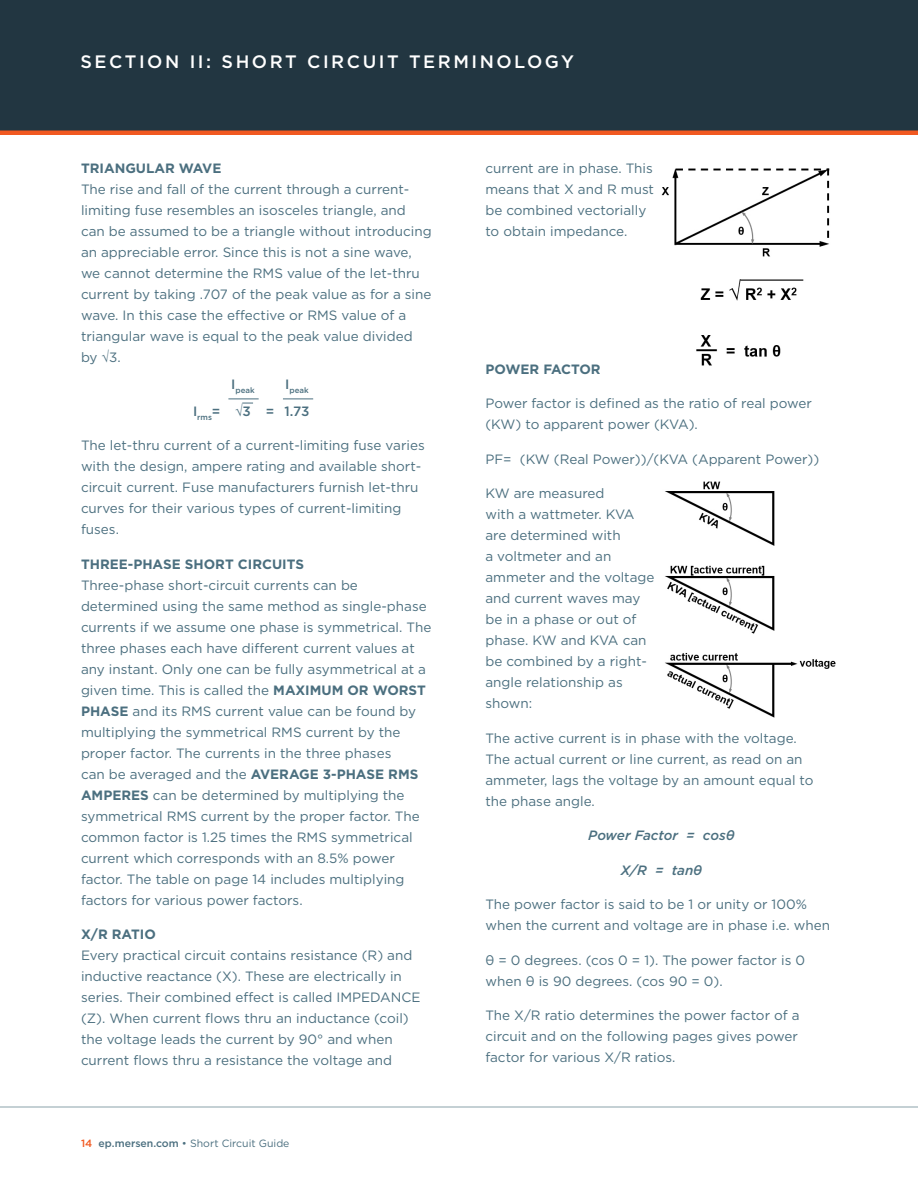
<style>
.page{position:relative;width:918px;height:1188px;background:#fff}
.page>*{position:absolute;margin:0;border:0;box-sizing:border-box;transform-origin:0 0}
.Page_Header{font:500 18px "Gotham";letter-spacing:.14em;color:#fff}
.NEW_Text{font:13.5px/21px "Gotham";color:#4b6f7f}
.NEW_Definition{font:700 13.5px "Gotham";color:#4b6f7f}
.NEW_Text-2{font:italic 500 13.5px "Gotham";color:#4b6f7f}
.NEW_Text-3{font:500 13.5px "Gotham";color:#4b6f7f}
.NEW_Text-4{font:700 13.5px "Gotham";color:#4b6f7f}
.t1{font:10.5px "Gotham";color:#4b6f7f}
.NEW_Text-5{font:500 7.8px "Gotham";color:#4b6f7f}
.s1{font-weight:700}
.s2{font-weight:500;color:#f15921}
.s3{font-weight:500}
</style>
<div class="page">
<div style="left:0;top:0;width:918px;height:135px;background:#223641"></div>
<div style="left:0;top:130px;width:918px;height:5px;background:#f15921"></div>
<hr style="left:0;top:1107px;width:918px;height:1px;background:#8ba2aa">
<img style="left:661px;top:168px;width:169px;height:198px">
<img style="left:665px;top:481px;width:171px;height:237px">
<hr style="left:228px;top:399px;width:31px;height:1px;background:#4b6f7f">
<hr style="left:283px;top:399px;width:30px;height:1px;background:#4b6f7f">
<p class="Page_Header" style="left:80px;top:50px;width:495px">SECTION II: SHORT CIRCUIT TERMINOLOGY</p>
<p class="NEW_Definition" style="left:81px;top:159px;width:142px">TRIANGULAR WAVE</p>
<p class="NEW_Text" style="left:81px;top:178px;width:352px">The rise and fall of the current through a current&shy;limiting fuse resembles an isosceles triangle, and can be assumed to be a triangle without introducing an appreciable error. Since this is not a sine wave, we cannot determine the RMS value of the let-thru current by taking .707 of the peak value as for a sine wave. In this case the effective or RMS value of a triangular wave is equal to the peak value divided by √3.</p>
<p class="NEW_Text-5" style="left:231px;top:385px;width:25px"><sup>I</sup>peak</p>
<p class="NEW_Text-5" style="left:285px;top:385px;width:25px"><sup>I</sup>peak</p>
<p class="NEW_Text-3" style="left:193px;top:402px;width:118px">I<sub>rms</sub>= √3 = 1.73</p>
<p class="NEW_Text" style="left:81px;top:435px;width:345px">The let-thru current of a current-limiting fuse varies with the design, ampere rating and available short&shy;circuit current. Fuse manufacturers furnish let-thru curves for their various types of current-limiting fuses.</p>
<p class="NEW_Definition" style="left:81px;top:555px;width:224px">THREE-PHASE SHORT CIRCUITS</p>
<p class="NEW_Text" style="left:81px;top:574px;width:352px">Three-phase short-circuit currents can be determined using the same method as single-phase currents if we assume one phase is symmetrical. The three phases each have different current values at any instant. Only one can be fully asymmetrical at a given time. This is called the <span class="s1">MAXIMUM OR WORST PHASE</span> and its RMS current value can be found by multiplying the symmetrical RMS current by the proper factor. The currents in the three phases<br>can be averaged and the <span class="s1">AVERAGE 3-PHASE RMS AMPERES</span> can be determined by multiplying the symmetrical RMS current by the proper factor. The common factor is 1.25 times the RMS symmetrical current which corresponds with an 8.5% power factor. The table on page 14 includes multiplying factors for various power factors.</p>
<p class="NEW_Definition" style="left:81px;top:926px;width:76px">X/R RATIO</p>
<p class="NEW_Text" style="left:81px;top:945px;width:341px">Every practical circuit contains resistance (R) and inductive reactance (X). These are electrically in series. Their combined effect is called IMPEDANCE (Z). When current flows thru an inductance (coil) the voltage leads the current by 90° and when current flows thru a resistance the voltage and</p>
<p class="t1" style="left:81px;top:1137px;width:210px"><span class="s2">14</span> <span class="s3">ep.mersen.com</span> • Short Circuit Guide</p>
<p class="NEW_Text" style="left:485px;top:157px;width:170px">current are in phase. This means that X and R must be combined vectorially to obtain impedance.</p>
<p class="NEW_Text-4" style="left:485px;top:360px;width:117px">POWER FACTOR</p>
<p class="NEW_Text" style="left:485px;top:393px;width:328px">Power factor is defined as the ratio of real power (KW) to apparent power (KVA).</p>
<p class="NEW_Text" style="left:485px;top:448px;width:335px">PF= (KW (Real Power))/(KVA (Apparent Power))</p>
<p class="NEW_Text" style="left:485px;top:483px;width:171px">KW are measured<br>with a wattmeter. KVA are determined with<br>a voltmeter and an ammeter and the voltage and current waves may be in a phase or out of phase. KW and KVA can be combined by a right&shy;angle relationship as shown:</p>
<p class="NEW_Text" style="left:485px;top:727px;width:330px">The active current is in phase with the voltage.<br>The actual current or line current, as read on an ammeter, lags the voltage by an amount equal to the phase angle.</p>
<p class="NEW_Text-2" style="left:588px;top:827px;width:148px">Power Factor = cosθ</p>
<p class="NEW_Text-2" style="left:621px;top:861px;width:83px">X/R = tanθ</p>
<p class="NEW_Text" style="left:485px;top:894px;width:346px">The power factor is said to be 1 or unity or 100% when the current and voltage are in phase i.e. when</p>
<p class="NEW_Text" style="left:485px;top:949px;width:321px">θ = 0 degrees. (cos 0 = 1). The power factor is 0 when θ is 90 degrees. (cos 90 = 0).</p>
<p class="NEW_Text" style="left:485px;top:1005px;width:316px">The X/R ratio determines the power factor of a circuit and on the following pages gives power factor for various X/R ratios.</p>
</div>
